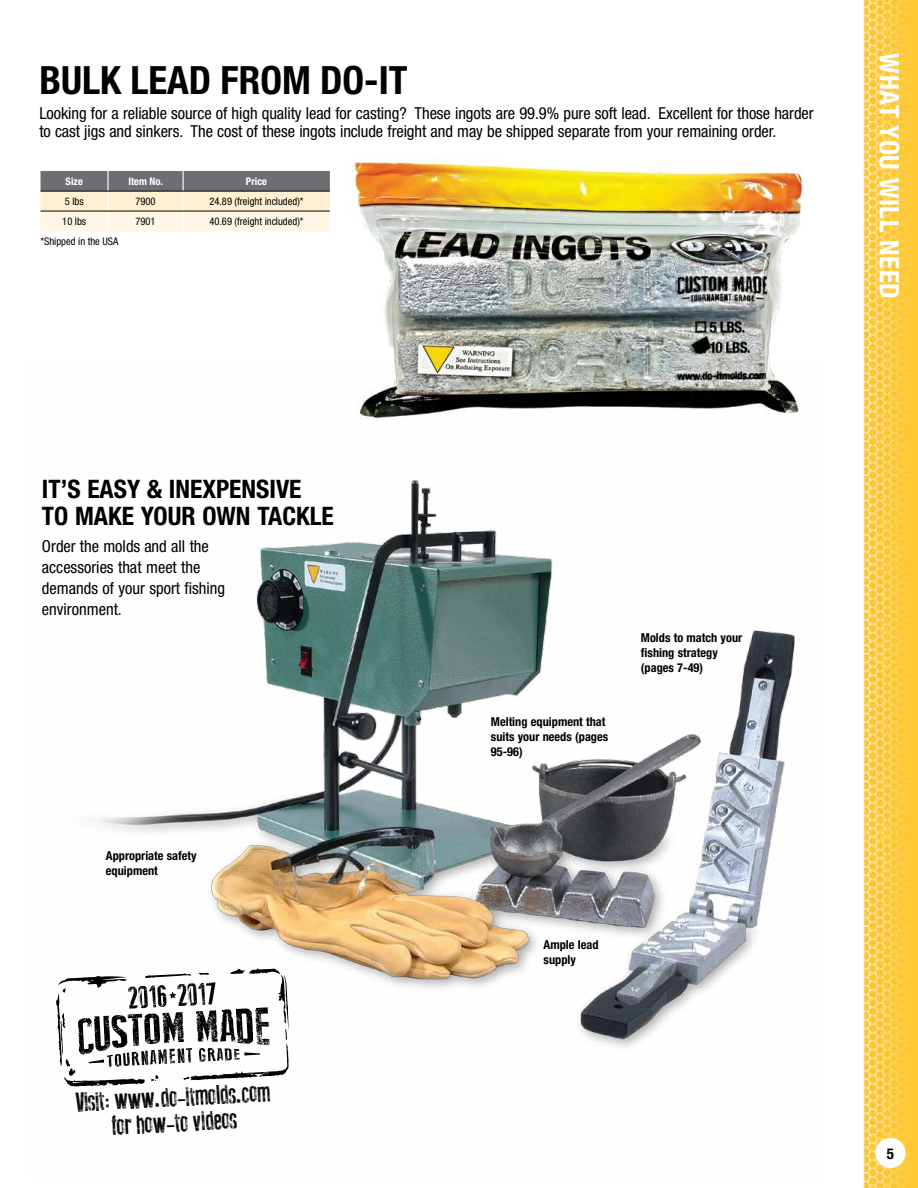
<style>
.page{position:relative;width:918px;height:1188px;background:#fff}
.page>*{position:absolute;margin:0;border:0;box-sizing:border-box;transform-origin:0 0}
.t1{font:700 condensed 39px "Helvetica Neue";color:#000}
.t2{font:27px/25.5px "New Press Eroded";color:#000;text-align:center}
.t3{font:700 condensed 27px "Helvetica Neue";letter-spacing:.025em;color:#fff}
.t4{font:700 condensed 25.5px/27px "Helvetica Neue";color:#000}
.t5{font:condensed 16.5px/21px "Helvetica Neue";letter-spacing:-.005em;color:#000}
.t6{font:700 condensed 15px "Helvetica Neue";color:#000}
.t7{font:700 condensed 12.3px/15px "Helvetica Neue";color:#000}
.t8{font:condensed 10.5px "Helvetica Neue";color:#000}
.t9{font:700 condensed 10.5px "Helvetica Neue";color:#fff}
</style>
<div class="page">
<img style="left:857px;top:0;width:61px;height:1188px">
<img style="left:351px;top:155px;width:453px;height:206px">
<div style="left:875px;top:1138px;width:31px;height:30px;background:#fff;border-radius:50%"></div>
<img style="left:55px;top:361px;width:744px;height:686px">
<svg style="left:40px;top:171px;width:290px;height:60px;background:#cac3b6"></svg>
<hr style="left:40px;top:191px;width:68px;height:1px;background:#000">
<hr style="left:108px;top:191px;width:75px;height:1px;background:#000">
<hr style="left:183px;top:191px;width:147px;height:1px;background:#000">
<hr style="left:40px;top:211px;width:68px;height:1px;background:#000">
<hr style="left:108px;top:211px;width:75px;height:1px;background:#000">
<hr style="left:183px;top:211px;width:147px;height:1px;background:#000">
<svg style="left:56px;top:968px;width:233px;height:119px"></svg>
<p class="t1" style="left:39px;top:57px;width:370px">BULK LEAD FROM DO-IT</p>
<p class="t5" style="left:39px;top:104px;width:776px;line-height:18px">Looking for a reliable source of high quality lead for casting? These ingots are 99.9% pure soft lead. Excellent for those harder to cast jigs and sinkers. The cost of these ingots include freight and may be shipped separate from your remaining order.</p>
<p class="t9" style="left:66px;top:175px;width:19px">Size</p>
<p class="t9" style="left:128px;top:175px;width:36px">Item No.</p>
<p class="t9" style="left:246px;top:175px;width:23px">Price</p>
<p class="t8" style="left:65px;top:195px;width:20px">5 lbs</p>
<p class="t8" style="left:135px;top:195px;width:22px">7900</p>
<p class="t8" style="left:209px;top:195px;width:96px">24.89 (freight included)*</p>
<p class="t8" style="left:62px;top:216px;width:25px">10 lbs</p>
<p class="t8" style="left:135px;top:216px;width:22px">7901</p>
<p class="t8" style="left:209px;top:216px;width:96px">40.69 (freight included)*</p>
<p class="t8" style="left:40px;top:236px;width:79px">*Shipped in the USA</p>
<p class="t3" style="left:906px;top:53px;width:247px;rotate:90deg">WHAT YOU WILL NEED</p>
<p class="t4" style="left:42px;top:475px;width:293px">IT’S EASY &amp; INEXPENSIVE<br>TO MAKE YOUR OWN TACKLE</p>
<p class="t5" style="left:42px;top:535px;width:185px">Order the molds and all the accessories that meet the demands of your sport fishing environment.</p>
<p class="t7" style="left:106px;top:848px;width:92px">Appropriate safety equipment</p>
<p class="t2" style="left:75px;top:1090px;width:196px;rotate:-3deg">Visit: www.do-itmolds.com for how-to videos</p>
<p class="t7" style="left:491px;top:714px;width:119px">Melting equipment that suits your needs (pages<br>95-96)</p>
<p class="t7" style="left:641px;top:630px;width:103px">Molds to match your fishing strategy (pages 7-49)</p>
<p class="t7" style="left:544px;top:937px;width:57px">Ample lead supply</p>
<p class="t6" style="left:887px;top:1144px;width:9px">5</p>
</div>
